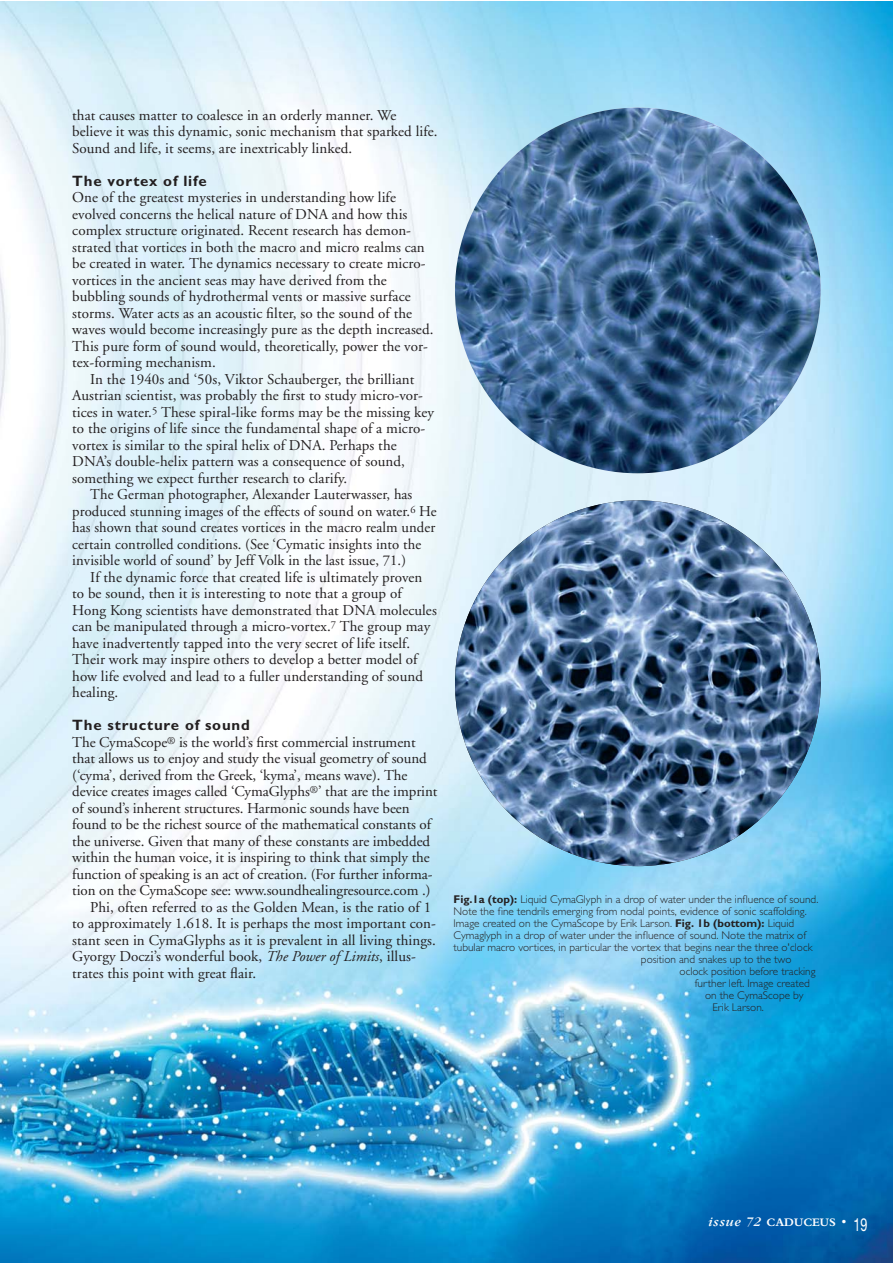
<style>
.page{position:relative;width:893px;height:1263px;background:#fff}
.page>*{position:absolute;margin:0;border:0;box-sizing:border-box;transform-origin:0 0}
.t1{font:15px/16.5px "Adobe Garamond";letter-spacing:.005em;color:#231f20}
.t2{font:700 15px "Gill Sans";letter-spacing:.055em;color:#231f20}
.t3{font:700 12px "Bembo";color:#fff}
.t4{font:300 11.25px "Gill Sans";color:#231f20}
.s1{font-style:italic}
.s2{font-weight:700}
.s3{font-family:"Garamond IT Cby BT";font-weight:400;font-style:italic;font-size:13.5px}
.s4{font-family:"Garamond IT Cby BT";font-weight:400;font-style:italic}
.s5{font-family:"Helvetica Neue";font-weight:400;font-size:18px}
</style>
<div class="page">
<img style="left:0;top:1px;width:892px;height:1262px">
<img style="left:455px;top:108px;width:366px;height:365px;border-radius:50%">
<img style="left:455px;top:500px;width:366px;height:366px;border-radius:50%">
<p class="t1" style="left:72px;top:108px;width:367px">that causes matter to coalesce in an orderly manner. We believe it was this dynamic, sonic mechanism that sparked life.<br>Sound and life, it seems, are inextricably linked.</p>
<p class="t2" style="left:72px;top:175px;width:136px">The vortex of life</p>
<p class="t1" style="left:72px;top:191px;width:363px">One of the greatest mysteries in understanding how life evolved concerns the helical nature of DNA and how this complex structure originated. Recent research has demon&shy;strated that vortices in both the macro and micro realms can be created in water. The dynamics necessary to create micro&shy;vortices in the ancient seas may have derived from the bubbling sounds of hydrothermal vents or massive surface storms. Water acts as an acoustic filter, so the sound of the waves would become increasingly pure as the depth increased.<br>This pure form of sound would, theoretically, power the vor&shy;tex-forming mechanism.</p>
<p class="t1" style="left:72px;top:372px;width:363px;text-indent:18px">In the 1940s and ‘50s, Viktor Schauberger, the brilliant Austrian scientist, was probably the first to study micro-vor&shy;tices in water.<sup>5</sup> These spiral-like forms may be the missing key to the origins of life since the fundamental shape of a micro&shy;vortex is similar to the spiral helix of DNA. Perhaps the DNA’s double-helix pattern was a consequence of sound, something we expect further research to clarify.</p>
<p class="t1" style="left:72px;top:488px;width:366px;text-indent:18px">The German photographer, Alexander Lauterwasser, has produced stunning images of the effects of sound on water.<sup>6</sup> He has shown that sound creates vortices in the macro realm under certain controlled conditions. (See ‘Cymatic insights into the invisible world of sound’ by Jeff Volk in the last issue, 71.)</p>
<p class="t1" style="left:72px;top:570px;width:366px;text-indent:18px">If the dynamic force that created life is ultimately proven to be sound, then it is interesting to note that a group of Hong Kong scientists have demonstrated that DNA molecules can be manipulated through a micro-vortex.<sup>7</sup> The group may have inadvertently tapped into the very secret of life itself.<br>Their work may inspire others to develop a better model of how life evolved and lead to a fuller understanding of sound healing.</p>
<p class="t2" style="left:72px;top:720px;width:179px">The structure of sound</p>
<p class="t1" style="left:72px;top:735px;width:345px">The CymaScope<sup>®</sup> is the world’s first commercial instrument</p>
<p class="t1" style="left:72px;top:752px;width:356px">that allows us to enjoy and study the visual geometry of sound</p>
<p class="t1" style="left:72px;top:768px;width:337px">(‘cyma’, derived from the Greek, ‘kyma’, means wave). The</p>
<p class="t1" style="left:72px;top:785px;width:367px">device creates images called ‘CymaGlyphs<sup>®</sup>’ that are the imprint</p>
<p class="t1" style="left:72px;top:801px;width:339px">of sound’s inherent structures. Harmonic sounds have been</p>
<p class="t1" style="left:72px;top:818px;width:360px">found to be the richest source of the mathematical constants of</p>
<p class="t1" style="left:72px;top:834px;width:359px">the universe. Given that many of these constants are imbedded</p>
<p class="t1" style="left:72px;top:851px;width:359px">within the human voice, it is inspiring to think that simply the</p>
<p class="t1" style="left:72px;top:867px;width:362px">function of speaking is an act of creation. (For further informa-</p>
<p class="t1" style="left:72px;top:884px;width:360px">tion on the CymaScope see: www.soundhealingresource.com .)</p>
<p class="t1" style="left:90px;top:900px;width:342px">Phi, often referred to as the Golden Mean, is the ratio of 1</p>
<p class="t1" style="left:72px;top:917px;width:365px">to approximately 1.618. It is perhaps the most important con-</p>
<p class="t1" style="left:72px;top:933px;width:365px">stant seen in CymaGlyphs as it is prevalent in all living things.</p>
<p class="t1" style="left:72px;top:950px;width:345px">Gyorgy Doczi’s wonderful book, <span class="s1">The Power of Limits</span>, illus-</p>
<p class="t1" style="left:72px;top:966px;width:185px">trates this point with great flair.</p>
<p class="t4" style="left:454px;top:895px;width:366px"><span class="s2">Fig.1a (top):</span> Liquid CymaGlyph in a drop of water under the influence of sound.</p>
<p class="t4" style="left:454px;top:907px;width:355px">Note the fine tendrils emerging from nodal points, evidence of sonic scaffolding.</p>
<p class="t4" style="left:454px;top:919px;width:342px">Image created on the CymaScope by Erik Larson. <span class="s2">Fig. 1b (bottom):</span> Liquid</p>
<p class="t4" style="left:454px;top:931px;width:354px">Cymaglyph in a drop of water under the influence of sound. Note the matrix of</p>
<p class="t4" style="left:454px;top:943px;width:360px">tubular macro vortices, in particular the vortex that begins near the three o'clock</p>
<p class="t4" style="left:641px;top:955px;width:152px">position and snakes up to the two</p>
<p class="t4" style="left:680px;top:967px;width:138px">oclock position before tracking</p>
<p class="t4" style="left:695px;top:979px;width:116px">further left. Image created</p>
<p class="t4" style="left:705px;top:991px;width:100px">on the CymaScope by</p>
<p class="t4" style="left:712px;top:1003px;width:53px">Erik Larson.</p>
<p class="t3" style="left:708px;top:1218px;width:161px"><span class="s3">issue 72</span> CADUCEUS <span class="s4">•</span> <span class="s5">19</span></p>
</div>
